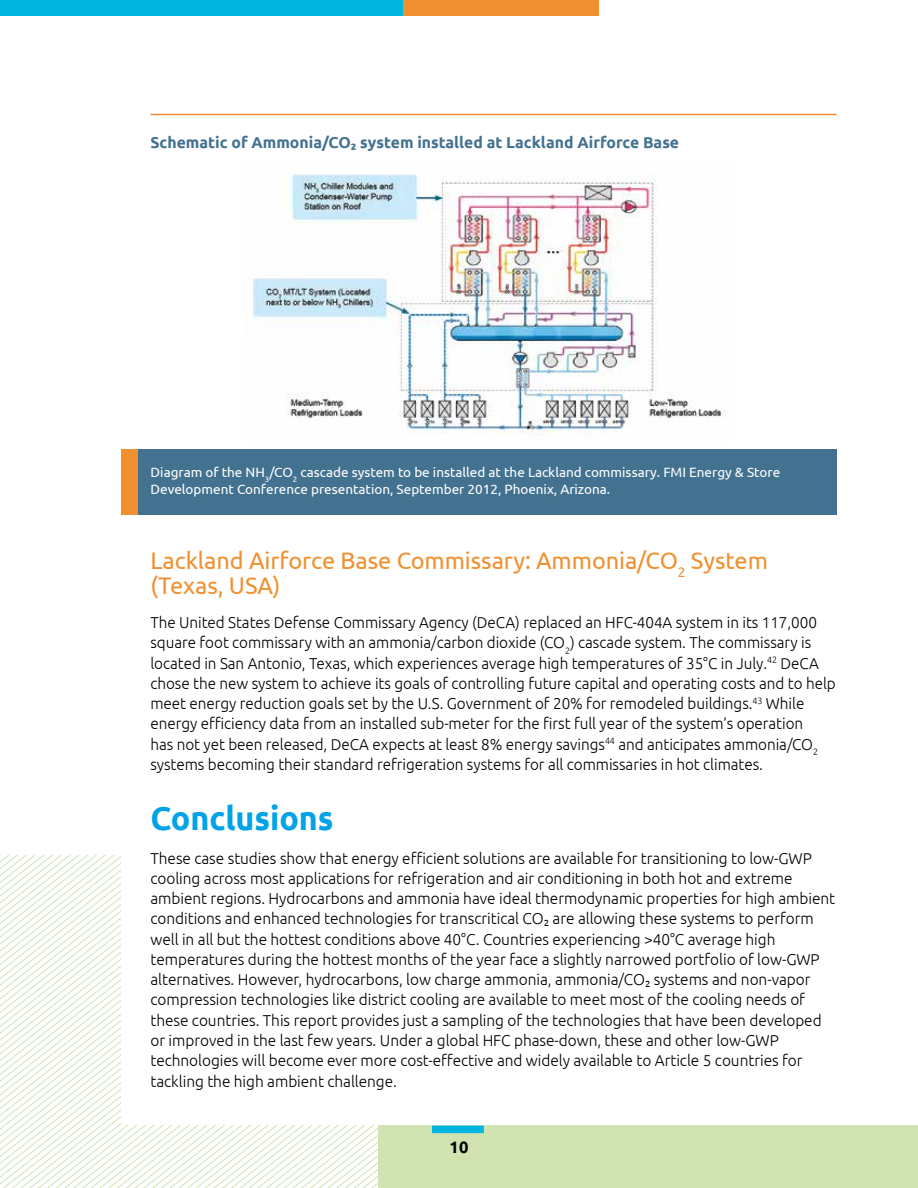
<style>
.page{position:relative;width:918px;height:1188px;background:#fff}
.page>*{position:absolute;margin:0;border:0;box-sizing:border-box;transform-origin:0 0}
.t1{font:700 33px "Ubuntu";letter-spacing:-.005em;color:#00a3e6}
.t2{font:24px/25.5px "Ubuntu";letter-spacing:-.005em;color:#f09030}
.t3{font:700 16.5px "Ubuntu";color:#000}
.t4{font:300 15.75px/20.2px "Ubuntu";letter-spacing:-.005em;color:#000}
.t5{font:700 15.75px "Ubuntu";color:#437290}
.t6{font:13.5px/16.5px "Ubuntu";color:#fff}
</style>
<div class="page">
<svg style="left:0;top:1102px;width:378px;height:86px"></svg>
<div style="left:378px;top:136px;width:540px;height:1052px;background:#d0e3b0"></div>
<div style="left:122px;top:127px;width:796px;height:998px;background:#fff"></div>
<div style="left:0;top:0;width:405px;height:15px;background:#00b4e0"></div>
<div style="left:404px;top:0;width:195px;height:15px;background:#f09030"></div>
<div style="left:432px;top:1126px;width:52px;height:7px;background:#00b4e0"></div>
<img style="left:252px;top:174px;width:474px;height:261px">
<div style="left:122px;top:450px;width:715px;height:65px;background:#437290"></div>
<div style="left:122px;top:450px;width:16px;height:65px;background:#f09030"></div>
<hr style="left:150px;top:114px;width:687px;height:1px;background:#f09030">
<p class="t5" style="left:150px;top:133px;width:530px">Schematic of Ammonia/CO2 system installed at Lackland Airforce Base</p>
<p class="t6" style="left:151px;top:464px;width:631px">Diagram of the NH<sub>3</sub>/CO<sub>2</sub> cascade system to be installed at the Lackland commissary. FMI Energy &amp; Store<br>Development Conference presentation, September 2012, Phoenix, Arizona.</p>
<h2 class="t2" style="left:150px;top:547px;width:619px">Lackland Airforce Base Commissary: Ammonia/CO<sub>2</sub> System (Texas, USA)</h2>
<p class="t4" style="left:150px;top:612px;width:687px">The United States Defense Commissary Agency (DeCA) replaced an HFC-404A system in its 117,000 square foot commissary with an ammonia/carbon dioxide (CO<sub>2</sub>) cascade system. The commissary is located in San Antonio, Texas, which experiences average high temperatures of 35°C in July.<sup>42</sup> DeCA chose the new system to achieve its goals of controlling future capital and operating costs and to help meet energy reduction goals set by the U.S. Government of 20% for remodeled buildings.<sup>43</sup> While energy efficiency data from an installed sub-meter for the first full year of the system’s operation<br>has not yet been released, DeCA expects at least 8% energy savings<sup>44</sup> and anticipates ammonia/CO<sub>2 </sub>systems becoming their standard refrigeration systems for all commissaries in hot climates.</p>
<h1 class="t1" style="left:150px;top:798px;width:185px">Conclusions</h1>
<p class="t4" style="left:150px;top:848px;width:686px">These case studies show that energy efficient solutions are available for transitioning to low-GWP cooling across most applications for refrigeration and air conditioning in both hot and extreme ambient regions. Hydrocarbons and ammonia have ideal thermodynamic properties for high ambient conditions and enhanced technologies for transcritical CO2 are allowing these systems to perform well in all but the hottest conditions above 40°C. Countries experiencing &gt;40°C average high temperatures during the hottest months of the year face a slightly narrowed portfolio of low-GWP alternatives. However, hydrocarbons, low charge ammonia, ammonia/CO2 systems and non-vapor compression technologies like district cooling are available to meet most of the cooling needs of these countries. This report provides just a sampling of the technologies that have been developed or improved in the last few years. Under a global HFC phase-down, these and other low-GWP technologies will become ever more cost-effective and widely available to Article 5 countries for tackling the high ambient challenge.</p>
<p class="t3" style="left:450px;top:1137px;width:20px">10</p>
</div>
